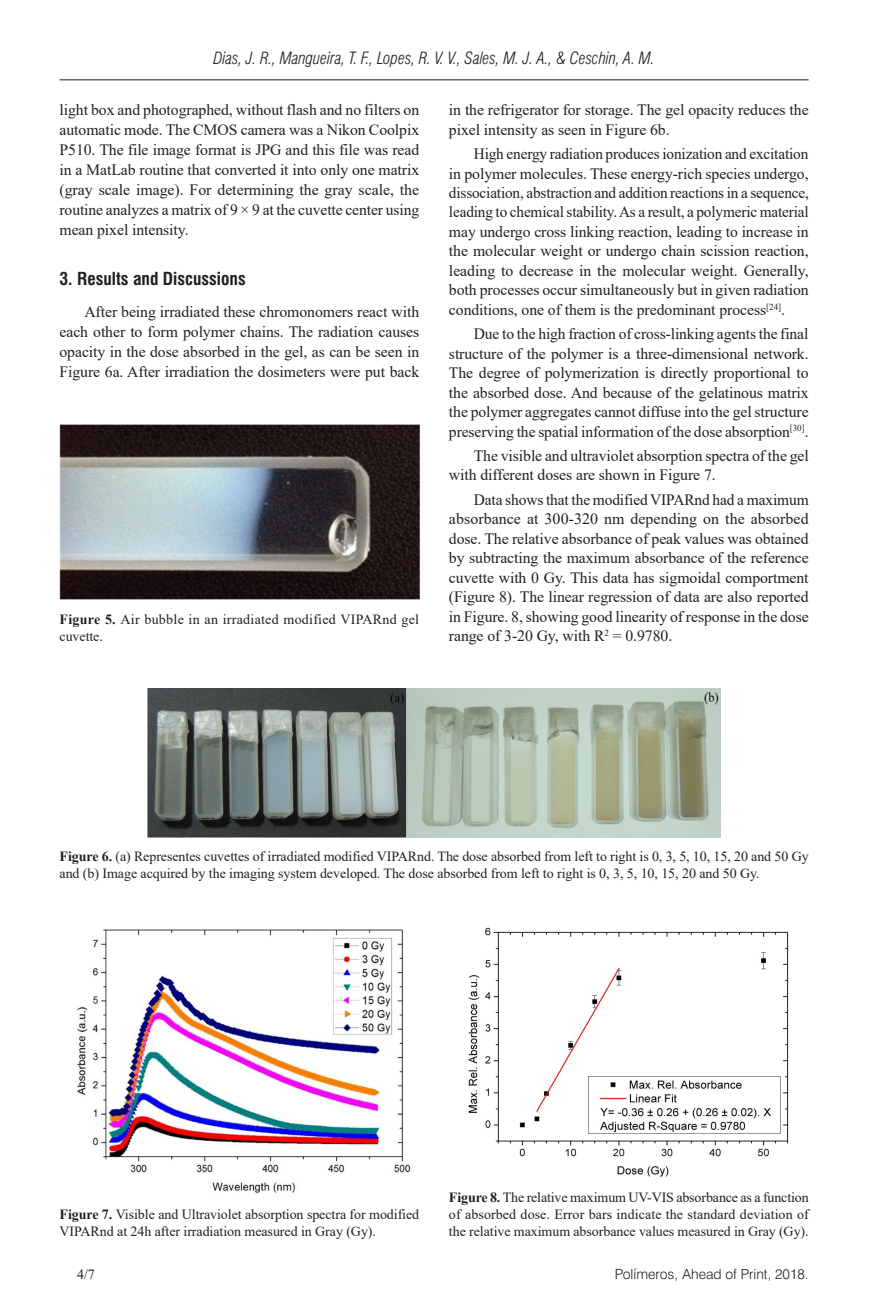
<style>
.page{position:relative;width:893px;height:1315px;background:#fff}
.page>*{position:absolute;margin:0;border:0;box-sizing:border-box;transform-origin:0 0}
.Heading1{font:700 condensed 17.5px "Swiss 721 BT";color:#231f20}
.t1{font:italic 300 condensed 16.62px "Swiss 721 BT";letter-spacing:-.01em;color:#231f20}
.Paragraph{font:15.75px/19.4px "Times New Roman";letter-spacing:-.005em;color:#231f20;text-align:justify}
.FigureCaption{font:14px/16.8px "Times New Roman";letter-spacing:-.005em;color:#231f20}
.FigureCaption-2{font:14px/16.8px "Times New Roman";letter-spacing:.02em;color:#231f20}
.t2{font:300 14px "Swiss 721 BT";color:#231f20}
.s1{font-weight:700}
.s2{color:#fff}
</style>
<div class="page">
<hr style="left:60px;top:79px;width:749px;height:1px;background:#231f20">
<img style="left:60px;top:425px;width:359px;height:175px">
<img style="left:147px;top:688px;width:574px;height:149px">
<img style="left:77px;top:929px;width:334px;height:264px">
<img style="left:468px;top:927px;width:321px;height:250px">
<p class="t1" style="left:213px;top:48px;width:443px">Dias, J. R., Mangueira, T. F., Lopes, R. V. V., Sales, M. J. A., &amp; Ceschin, A. M.</p>
<p class="Paragraph" style="left:60px;top:99px;width:361px;line-height:19.9px">light box and photographed, without flash and no filters on automatic mode. The CMOS camera was a Nikon Coolpix P510. The file image format is JPG and this file was read in a MatLab routine that converted it into only one matrix (gray scale image). For determining the gray scale, the routine analyzes a matrix of 9 × 9 at the cuvette center using mean pixel intensity.</p>
<p class="Heading1" style="left:60px;top:268px;width:188px">3. Results and Discussions</p>
<p class="Paragraph" style="left:60px;top:301px;width:361px;line-height:19.9px;text-indent:25px">After being irradiated these chromonomers react with each other to form polymer chains. The radiation causes opacity in the dose absorbed in the gel, as can be seen in Figure 6a. After irradiation the dosimeters were put back</p>
<p class="FigureCaption-2" style="left:60px;top:611px;width:361px"><span class="s1">Figure 5.</span> Air bubble in an irradiated modified VIPARnd gel cuvette.</p>
<p class="Paragraph" style="left:449px;top:100px;width:361px">in the refrigerator for storage. The gel opacity reduces the pixel intensity as seen in Figure 6b.</p>
<p class="Paragraph" style="left:449px;top:143px;width:361px;text-indent:25px">High energy radiation produces ionization and excitation in polymer molecules. These energy-rich species undergo, dissociation, abstraction and addition reactions in a sequence, leading to chemical stability. As a result, a polymeric material may undergo cross linking reaction, leading to increase in the molecular weight or undergo chain scission reaction, leading to decrease in the molecular weight. Generally, both processes occur simultaneously but in given radiation conditions, one of them is the predominant process<sup>[24]</sup>.</p>
<p class="Paragraph" style="left:449px;top:324px;width:361px;text-indent:25px">Due to the high fraction of cross-linking agents the final structure of the polymer is a three-dimensional network.<br>The degree of polymerization is directly proportional to the absorbed dose. And because of the gelatinous matrix the polymer aggregates cannot diffuse into the gel structure preserving the spatial information of the dose absorption<sup>[30]</sup>.</p>
<p class="Paragraph" style="left:449px;top:445px;width:361px;text-indent:25px">The visible and ultraviolet absorption spectra of the gel with different doses are shown in Figure 7.</p>
<p class="Paragraph" style="left:449px;top:489px;width:361px;text-indent:25px">Data shows that the modified VIPARnd had a maximum absorbance at 300-320 nm depending on the absorbed dose. The relative absorbance of peak values was obtained by subtracting the maximum absorbance of the reference cuvette with 0 Gy. This data has sigmoidal comportment (Figure 8). The linear regression of data are also reported in Figure. 8, showing good linearity of response in the dose range of 3-20 Gy, with R<sup>2</sup> = 0.9780.</p>
<p class="FigureCaption" style="left:60px;top:847px;width:751px"><span class="s1">Figure 6.</span> (a) Representes cuvettes of irradiated modified VIPARnd. The dose absorbed from left to right is 0, 3, 5, 10, 15, 20 and 50 Gy and (b) Image acquired by the imaging system developed. The dose absorbed from left to right is 0, 3, 5, 10, 15, 20 and 50 Gy.</p>
<p class="FigureCaption" style="left:60px;top:1205px;width:361px"><span class="s1">Figure 7.</span> Visible and Ultraviolet absorption spectra for modified<br>VIPARnd at 24h after irradiation measured in Gray (Gy).</p>
<p class="FigureCaption" style="left:449px;top:1188px;width:361px;text-align:justify"><span class="s1">Figure 8.</span> The relative maximum UV-VIS absorbance as a function of absorbed dose. Error bars indicate the standard deviation of the relative maximum absorbance values measured in Gray (Gy).</p>
<p class="FigureCaption" style="left:60px;top:1265px;width:37px"><span class="s2">4</span> 4/7</p>
<p class="t2" style="left:615px;top:1265px;width:195px">Polímeros, Ahead of Print, 2018.</p>
</div>
